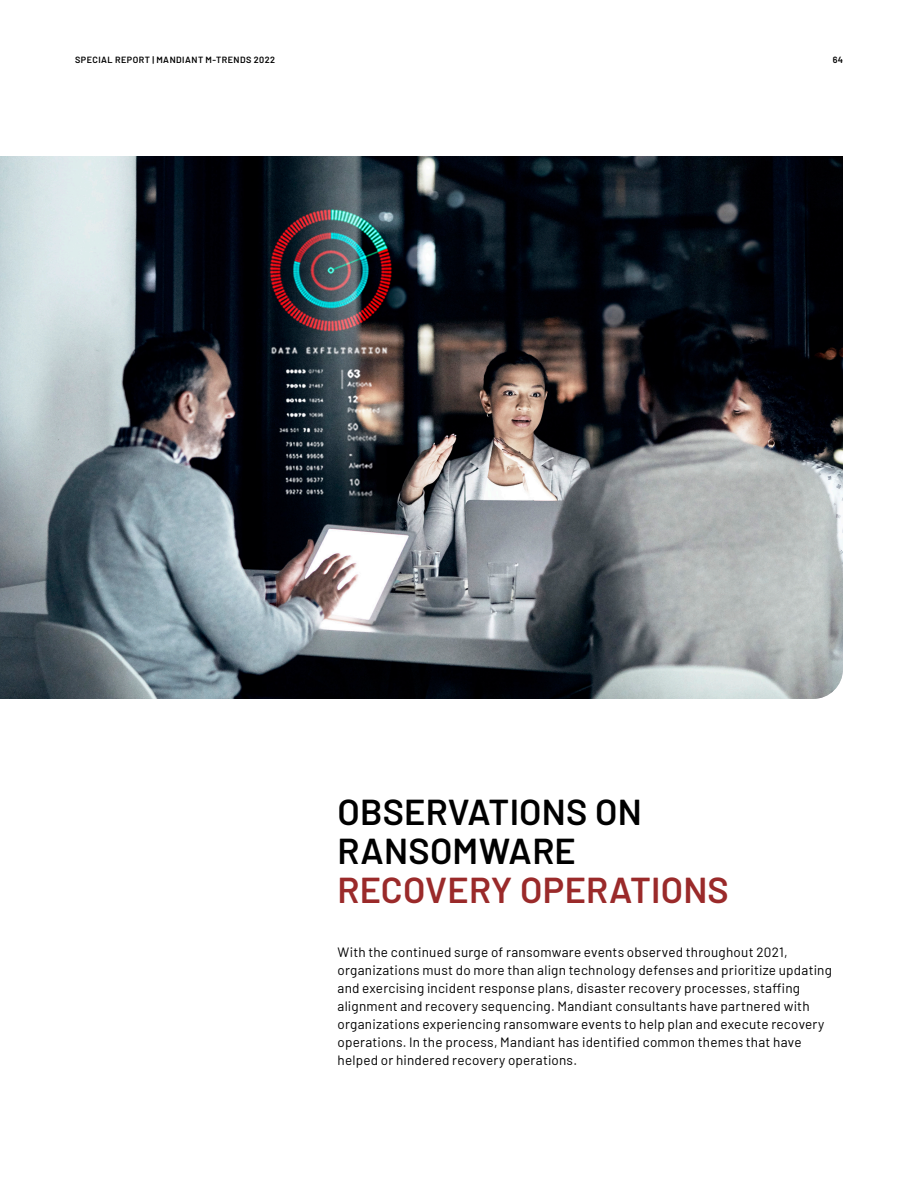
<style>
.page{position:relative;width:918px;height:1188px;background:#fff}
.page>*{position:absolute;margin:0;border:0;box-sizing:border-box;transform-origin:0 0}
.H2_Section_Title{font:600 36px/39px "Barlow";letter-spacing:.005em;color:#000}
.Body_Copy{font:13.5px/18px "Barlow";letter-spacing:.015em;color:#000}
.t1{font:600 9px "Barlow";letter-spacing:.055em;color:#000}
.s1{color:#9a2a2a}
</style>
<div class="page">
<img style="left:0;top:156px;width:843px;height:543px">
<p class="t1" style="left:75px;top:53px;width:202px">SPECIAL REPORT | MANDIANT M-TRENDS 2022</p>
<p class="t1" style="left:833px;top:53px;width:12px">64</p>
<p class="H2_Section_Title" style="left:338px;top:790px;width:393px">OBSERVATIONS ON<br>RANSOMWARE<br><span class="s1">RECOVERY OPERATIONS</span></p>
<p class="Body_Copy" style="left:338px;top:942px;width:496px">With the continued surge of ransomware events observed throughout 2021, organizations must do more than align technology defenses and prioritize updating and exercising incident response plans, disaster recovery processes, staffing alignment and recovery sequencing. Mandiant consultants have partnered with organizations experiencing ransomware events to help plan and execute recovery operations. In the process, Mandiant has identified common themes that have helped or hindered recovery operations.</p>
</div>
